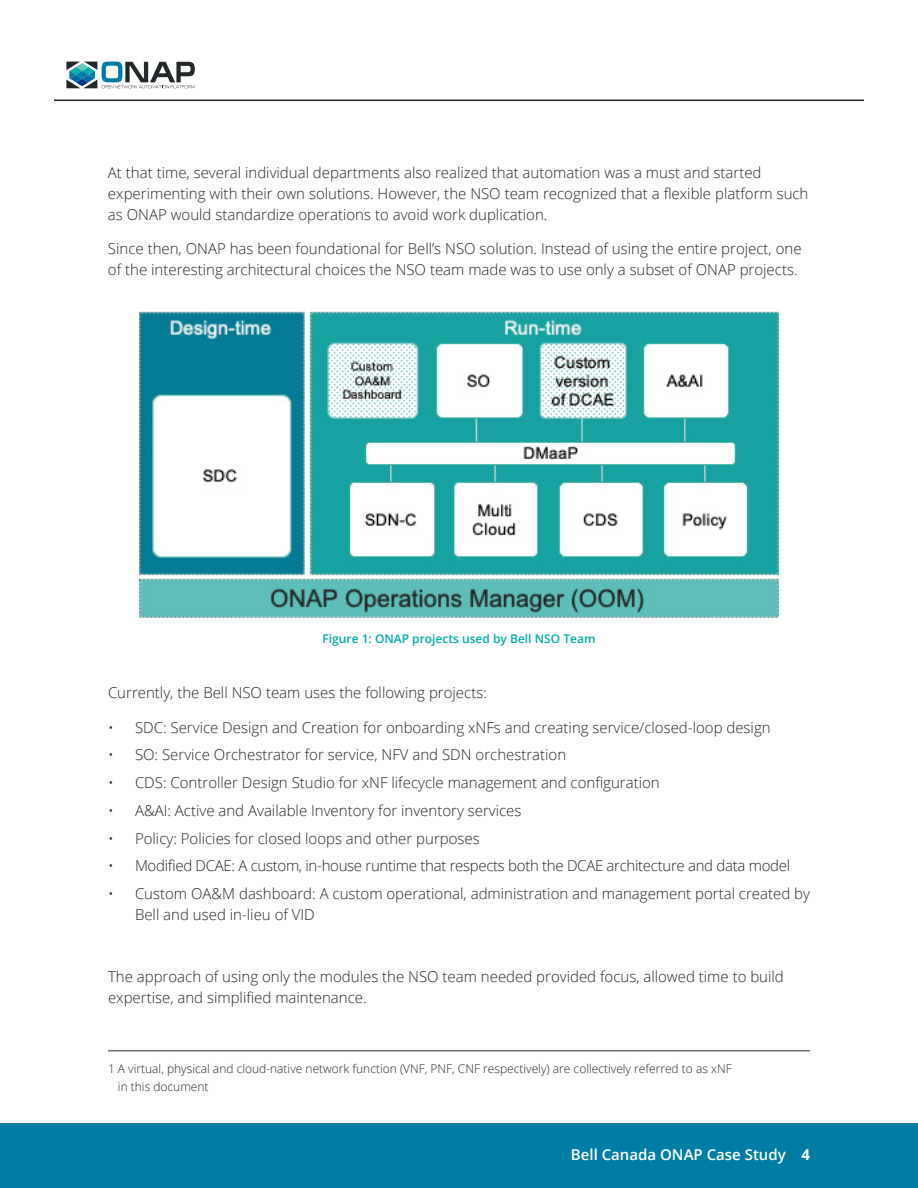
<style>
.page{position:relative;width:918px;height:1188px;background:#fff}
.page>*{position:absolute;margin:0;border:0;box-sizing:border-box;transform-origin:0 0}
.t1{font:300 15px/21px "Open Sans";color:#23282a}
.t2{font:300 15px "Open Sans";letter-spacing:-.02em;color:#23282a}
.t3{font:600 15px "Open Sans";color:#fff}
.t4{font:300 12px/18px "Open Sans";color:#23282a}
.t5{font:600 12px "Open Sans";color:#00aeaa}
.s1{font-weight:700}
</style>
<div class="page">
<div style="left:0;top:1123px;width:918px;height:65px;background:#007da5"></div>
<img style="left:140px;top:311px;width:638px;height:307px">
<svg style="left:66px;top:62px;width:129px;height:26px"></svg>
<hr style="left:54px;top:100px;width:810px;height:1px;background:#23282a">
<hr style="left:108px;top:1050px;width:702px;height:1px;background:#23282a">
<p class="t1" style="left:108px;top:162px;width:702px">At that time, several individual departments also realized that automation was a must and started experimenting with their own solutions. However, the NSO team recognized that a flexible platform such as ONAP would standardize operations to avoid work duplication.</p>
<p class="t1" style="left:108px;top:238px;width:695px">Since then, ONAP has been foundational for Bell’s NSO solution. Instead of using the entire project, one of the interesting architectural choices the NSO team made was to use only a subset of ONAP projects.</p>
<p class="t5" style="left:323px;top:631px;width:274px">Figure 1: ONAP projects used by Bell NSO Team</p>
<p class="t1" style="left:108px;top:682px;width:380px">Currently, the Bell NSO team uses the following projects:</p>
<p class="t1" style="left:108px;top:716px;width:664px">• SDC: Service Design and Creation for onboarding xNFs and creating service/closed-loop design</p>
<p class="t1" style="left:108px;top:744px;width:460px">• SO: Service Orchestrator for service, NFV and SDN orchestration</p>
<p class="t1" style="left:108px;top:772px;width:553px">• CDS: Controller Design Studio for xNF lifecycle management and configuration</p>
<p class="t1" style="left:108px;top:799px;width:415px">• A&amp;AI: Active and Available Inventory for inventory services</p>
<p class="t1" style="left:108px;top:827px;width:373px">• Policy: Policies for closed loops and other purposes</p>
<p class="t2" style="left:108px;top:856px;width:684px">• Modified DCAE: A custom, in-house runtime that respects both the DCAE architecture and data model</p>
<p class="t1" style="left:135px;top:883px;width:677px;text-indent:-27px">• Custom OA&amp;M dashboard: A custom operational, administration and management portal created by<br>Bell and used in-lieu of VID</p>
<p class="t1" style="left:108px;top:966px;width:677px">The approach of using only the modules the NSO team needed provided focus, allowed time to build expertise, and simplified maintenance.</p>
<p class="t4" style="left:118px;top:1059px;width:615px;text-indent:-10px">1 A virtual, physical and cloud-native network function (VNF, PNF, CNF respectively) are collectively referred to as xNF in this document</p>
<p class="t3" style="left:571px;top:1144px;width:241px">Bell Canada ONAP Case Study <span class="s1">4</span></p>
</div>
